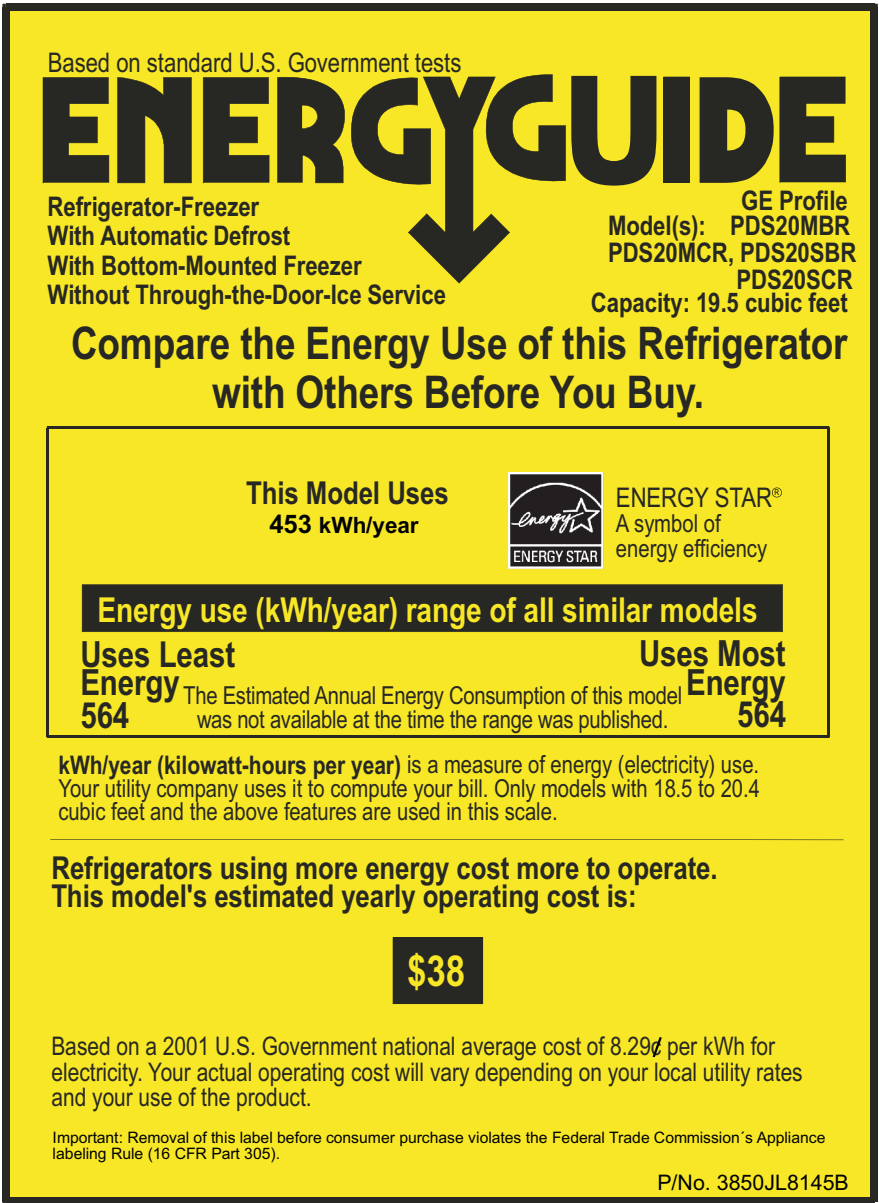
<style>
.page{position:relative;width:879px;height:1203px;background:#fff}
.page>*{position:absolute;margin:0;border:0;box-sizing:border-box;transform-origin:0 0}
.t1{font:700 149.4px "Futura Md BT";color:#272724;scale:.9 1}
.t2{font:700 45px/49.1px "Arial Narrow";letter-spacing:-.005em;color:#272724;text-align:center}
.t3{font:700 42.75px "Arial Narrow";color:#f7e726}
.t4{font:700 36px/27.2px "Arial Narrow";letter-spacing:-.005em;color:#272724}
.t5{font:700 34.43px "Arial Narrow";letter-spacing:-.005em;color:#f7e726}
.t6{font:700 31.5px/27.2px "Arial Narrow";color:#272724}
.t7{font:700 27px/29.2px "Arial Narrow";color:#272724}
.t8{font:27px "Arial Narrow";letter-spacing:-.005em;color:#272724}
.t9{font:25.65px/25.7px "Arial Narrow";letter-spacing:-.005em;color:#272724}
.t10{font:24.75px/23.2px "Arial Narrow";letter-spacing:-.01em;color:#272724;text-align:justify}
.t11{font:700 22.5px "Arial";letter-spacing:-.005em;color:#010202}
.t12{font:21.38px "Arial";color:#010202}
.t13{font:15.75px/15.8px "Arial";color:#010202}
.t14{font:7.88px "Arial Narrow";color:#010202}
.s1{font-size:25.65px}
.s2{font-weight:700;font-size:25.65px}
</style>
<div class="page">
<div style="left:10px;top:11px;width:860px;height:1186px;background:#f7e726"></div>
<div style="left:6px;top:4px;width:868px;height:7px;background:#272724"></div>
<div style="left:870px;top:7px;width:7px;height:1193px;background:#272724"></div>
<div style="left:6px;top:1197px;width:868px;height:5px;background:#272724"></div>
<div style="left:2px;top:7px;width:8px;height:1193px;background:#272724"></div>
<svg style="left:2px;top:4px;width:4px;height:3px"></svg>
<hr style="left:48px;top:426px;width:780px;height:3px;background:#272724">
<hr style="left:827px;top:428px;width:3px;height:308px;background:#272724">
<hr style="left:48px;top:735px;width:780px;height:2px;background:#272724">
<hr style="left:47px;top:428px;width:2px;height:308px;background:#272724">
<div style="left:82px;top:584px;width:701px;height:48px;background:#272724"></div>
<hr style="left:82px;top:584px;width:1px;height:47px;background:#272724">
<div style="left:393px;top:937px;width:90px;height:66px;background:#272724"></div>
<hr style="left:393px;top:936px;width:90px;height:1px;background:#272724">
<hr style="left:393px;top:1003px;width:90px;height:1px;background:#272724">
<hr style="left:50px;top:839px;width:198px;height:1px;background:#272724">
<hr style="left:248px;top:839px;width:199px;height:1px;background:#272724">
<hr style="left:447px;top:839px;width:198px;height:1px;background:#272724">
<hr style="left:645px;top:839px;width:198px;height:1px;background:#272724">
<svg style="left:203px;top:77px;width:67px;height:107px"></svg>
<hr style="left:203px;top:77px;width:65px;height:1px;background:#272724">
<svg style="left:43px;top:77px;width:67px;height:107px"></svg>
<hr style="left:43px;top:77px;width:65px;height:1px;background:#272724">
<svg style="left:779px;top:77px;width:67px;height:106px"></svg>
<hr style="left:779px;top:77px;width:66px;height:1px;background:#272724">
<svg style="left:117px;top:77px;width:75px;height:106px"></svg>
<div style="left:663px;top:77px;width:26px;height:105px;background:#272724"></div>
<svg style="left:663px;top:182px;width:27px;height:1px"></svg>
<hr style="left:689px;top:77px;width:1px;height:105px;background:#272724">
<svg style="left:699px;top:77px;width:74px;height:106px"></svg>
<svg style="left:351px;top:74px;width:215px;height:209px"></svg>
<svg style="left:277px;top:77px;width:68px;height:106px"></svg>
<svg style="left:652px;top:1036px;width:10px;height:21px"></svg>
<svg style="left:772px;top:487px;width:9px;height:10px"></svg>
<img style="left:508px;top:472px;width:95px;height:96px">
<p class="t8" style="left:48px;top:52px;width:415px">Based on standard U.S. Government tests</p>
<p class="t7" style="left:47px;top:194px;width:400px">Refrigerator-Freezer<br>With Automatic Defrost<br>With Bottom-Mounted Freezer<br>Without Through-the-Door-Ice Service</p>
<h1 class="t1" style="left:561px;top:69px;width:117px">U</h1>
<p class="t7" style="left:741px;top:189px;width:108px">GE Profile</p>
<p class="t7" style="left:608px;top:214px;width:250px;line-height:27px;text-align:right">Model(s): PDS20MBR<br>PDS20MCR, PDS20SBR<br>PDS20SCR</p>
<p class="t7" style="left:591px;top:290px;width:258px">Capacity: 19.5 cubic feet</p>
<h2 class="t2" style="left:71px;top:323px;width:778px">Compare the Energy Use of this Refrigerator with Others Before You Buy.</h2>
<p class="t6" style="left:246px;top:483px;width:204px">This Model Uses</p>
<p class="t11" style="left:269px;top:516px;width:151px"><span class="s1">453</span> kWh/year</p>
<p class="t8" style="left:616px;top:487px;width:158px">ENERGY STAR</p>
<p class="t10" style="left:616px;top:513px;width:153px;line-height:24.8px">A symbol of energy efficiency</p>
<p class="t14" style="left:774px;top:489px;width:6px">R</p>
<h3 class="t5" style="left:98px;top:597px;width:661px">Energy use (kWh/year) range of all similar models</h3>
<h3 class="t4" style="left:639px;top:642px;width:148px;line-height:29px;text-align:right">Uses Most<br>Energy</h3>
<h3 class="t4" style="left:737px;top:704px;width:50px">564</h3>
<p class="t10" style="left:58px;top:755px;width:703px"><span class="s2">kWh/year (kilowatt-hours per year)</span> is a measure of energy (electricity) use.<br>Your utility company uses it to compute your bill. Only models with 18.5 to 20.4 cubic feet and the above features are used in this scale.</p>
<p class="t6" style="left:51px;top:857px;width:667px">Refrigerators using more energy cost more to operate.<br>This model's estimated yearly operating cost is:</p>
<h3 class="t4" style="left:80px;top:644px;width:156px">Uses Least<br>Energy</h3>
<h3 class="t4" style="left:80px;top:705px;width:50px">564</h3>
<p class="t10" style="left:183px;top:684px;width:500px;line-height:24.8px;text-align:center">The Estimated Annual Energy Consumption of this model was not available at the time the range was published.</p>
<h3 class="t3" style="left:407px;top:955px;width:60px">$38</h3>
<p class="t9" style="left:51px;top:1035px;width:752px">Based on a 2001 U.S. Government national average cost of 8.29c per kWh for electricity. Your actual operating cost will vary depending on your local utility rates and your use of the product.</p>
<p class="t13" style="left:53px;top:1131px;width:774px">Important: Removal of this label before consumer purchase violates the Federal Trade Commission´s Appliance labeling Rule (16 CFR Part 305).</p>
<p class="t12" style="left:657px;top:1173px;width:193px">P/No. 3850JL8145B</p>
</div>
